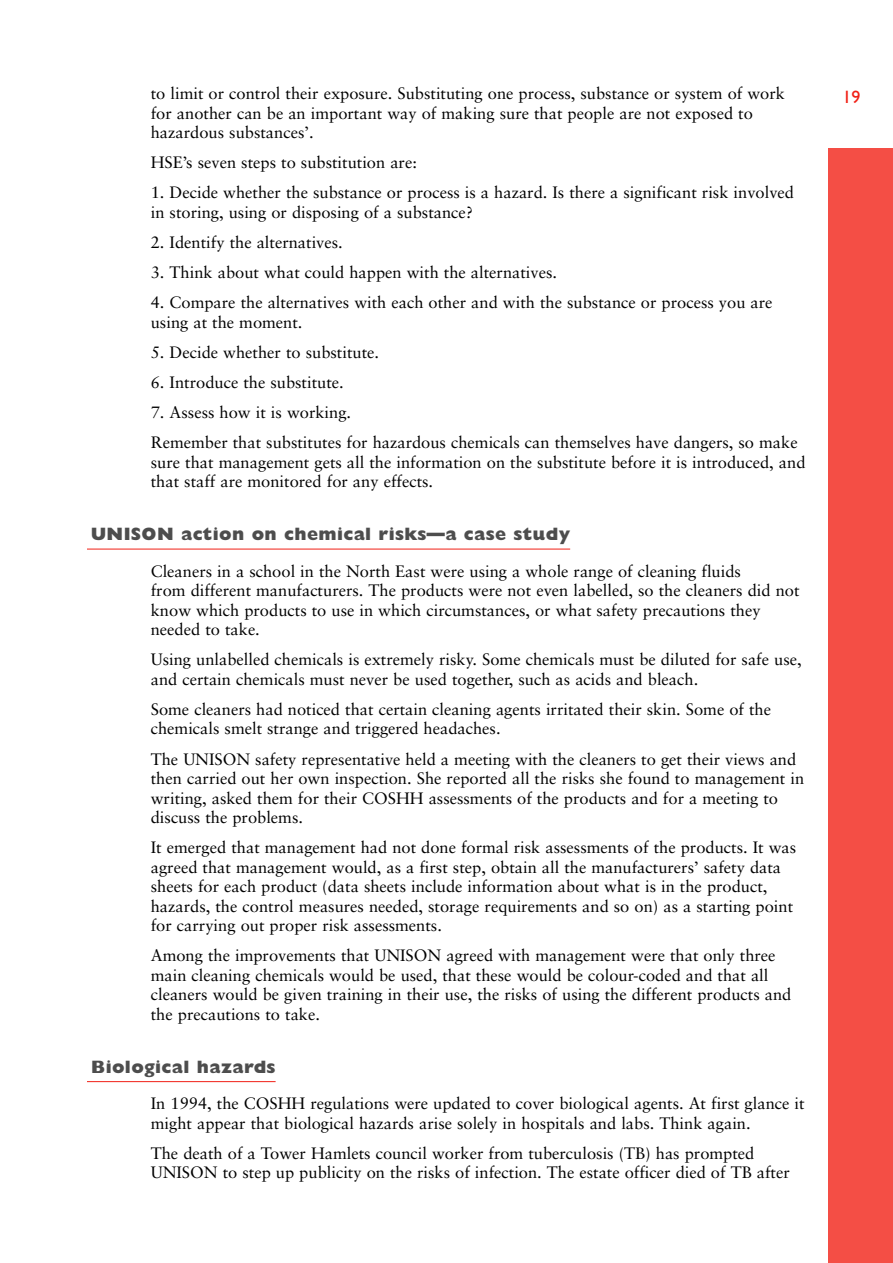
<style>
.page{position:relative;width:893px;height:1263px;background:#fff}
.page>*{position:absolute;margin:0;border:0;box-sizing:border-box;transform-origin:0 0}
.t1{font:800 18px "Gill Sans";letter-spacing:.02em;color:#4d4d4d}
.t2{font:18px "Gill Sans";color:#f12016}
.t3{font:16.5px/19.5px "Sabon";color:#000}
</style>
<div class="page">
<hr style="left:87px;top:549px;width:483px;height:1px;background:#f12016">
<hr style="left:87px;top:1081px;width:188px;height:1px;background:#f12016">
<div style="left:828px;top:149px;width:64px;height:1114px;background:#f44e45"></div>
<p class="t3" style="left:151px;top:85px;width:635px">to limit or control their exposure. Substituting one process, substance or system of work for another can be an important way of making sure that people are not exposed to hazardous substances’.</p>
<p class="t3" style="left:151px;top:154px;width:267px">HSE’s seven steps to substitution are:</p>
<p class="t3" style="left:151px;top:184px;width:644px">1. Decide whether the substance or process is a hazard. Is there a significant risk involved in storing, using or disposing of a substance?</p>
<p class="t3" style="left:151px;top:234px;width:193px">2. Identify the alternatives.</p>
<p class="t3" style="left:151px;top:264px;width:408px">3. Think about what could happen with the alternatives.</p>
<p class="t3" style="left:151px;top:294px;width:623px">4. Compare the alternatives with each other and with the substance or process you are using at the moment.</p>
<p class="t3" style="left:151px;top:344px;width:230px">5. Decide whether to substitute.</p>
<p class="t3" style="left:151px;top:374px;width:194px">6. Introduce the substitute.</p>
<p class="t3" style="left:151px;top:399px;width:648px;line-height:30.2px">7. Assess how it is working.<br>Remember that substitutes for hazardous chemicals can themselves have dangers, so make</p>
<p class="t3" style="left:151px;top:454px;width:656px">sure that management gets all the information on the substitute before it is introduced, and that staff are monitored for any effects.</p>
<p class="t1" style="left:91px;top:528px;width:480px">UNISON action on chemical risks—a case study</p>
<p class="t3" style="left:151px;top:563px;width:650px">Cleaners in a school in the North East were using a whole range of cleaning fluids<br>from different manufacturers. The products were not even labelled, so the cleaners did not know which products to use in which circumstances, or what safety precautions they needed to take.</p>
<p class="t3" style="left:151px;top:651px;width:652px">Using unlabelled chemicals is extremely risky. Some chemicals must be diluted for safe use, and certain chemicals must never be used together, such as acids and bleach.</p>
<p class="t3" style="left:151px;top:701px;width:621px">Some cleaners had noticed that certain cleaning agents irritated their skin. Some of the chemicals smelt strange and triggered headaches.</p>
<p class="t3" style="left:151px;top:751px;width:655px">The UNISON safety representative held a meeting with the cleaners to get their views and then carried out her own inspection. She reported all the risks she found to management in writing, asked them for their COSHH assessments of the products and for a meeting to discuss the problems.</p>
<p class="t3" style="left:151px;top:839px;width:647px">It emerged that management had not done formal risk assessments of the products. It was agreed that management would, as a first step, obtain all the manufacturers’ safety data sheets for each product (data sheets include information about what is in the product, hazards, the control measures needed, storage requirements and so on) as a starting point for carrying out proper risk assessments.</p>
<p class="t3" style="left:151px;top:947px;width:642px">Among the improvements that UNISON agreed with management were that only three main cleaning chemicals would be used, that these would be colour-coded and that all cleaners would be given training in their use, the risks of using the different products and the precautions to take.</p>
<p class="t1" style="left:91px;top:1060px;width:186px">Biological hazards</p>
<p class="t3" style="left:151px;top:1095px;width:655px">In 1994, the COSHH regulations were updated to cover biological agents. At first glance it might appear that biological hazards arise solely in hospitals and labs. Think again.</p>
<p class="t3" style="left:151px;top:1145px;width:640px">The death of a Tower Hamlets council worker from tuberculosis (TB) has prompted<br>UNISON to step up publicity on the risks of infection. The estate officer died of TB after</p>
<p class="t2" style="left:842px;top:91px;width:19px">19</p>
</div>
